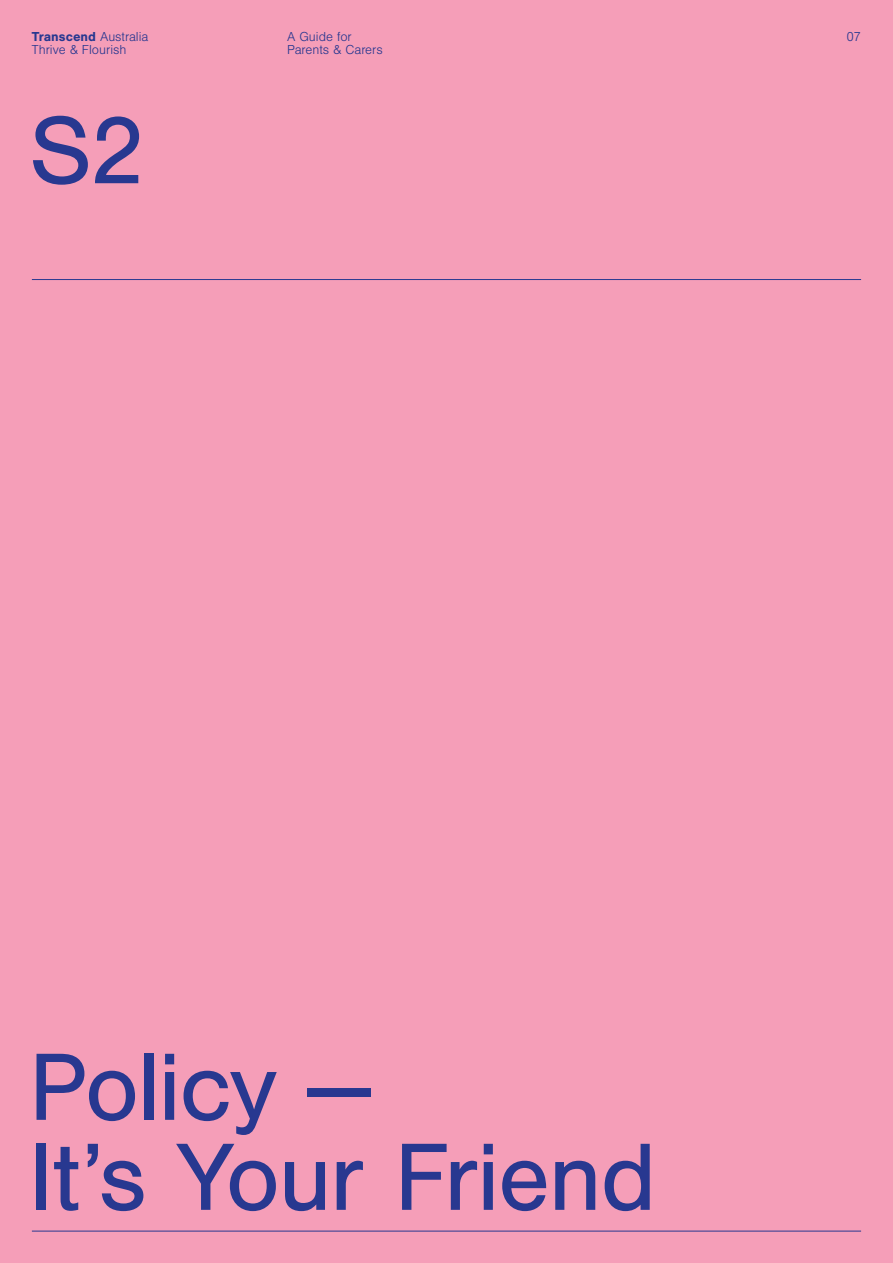
<style>
.page{position:relative;width:893px;height:1263px;background:#f59eb8}
.page>*{position:absolute;margin:0;border:0;box-sizing:border-box;transform-origin:0 0}
.t1{font:99px/90px "Nimbus San";letter-spacing:-.015em;color:#283890}
.t2{font:300 13.5px "Nimbus San";color:#283890}
.t3{font:700 13.5px "Nimbus San";color:#283890}
.s1{font-weight:300}
</style>
<div class="page">
<hr style="left:32px;top:279px;width:829px;height:1px;background:#283890">
<hr style="left:32px;top:1231px;width:829px;height:1px;background:#283890">
<p class="t3" style="left:32px;top:29px;width:118px">Transcend <span class="s1">Australia</span></p>
<p class="t2" style="left:32px;top:43px;width:96px">Thrive &amp; Flourish</p>
<p class="t1" style="left:29px;top:107px;width:118px">S2</p>
<p class="t2" style="left:287px;top:29px;width:66px">A Guide for</p>
<p class="t2" style="left:846px;top:29px;width:16px">07</p>
<p class="t2" style="left:287px;top:43px;width:97px">Parents &amp; Carers</p>
<p class="t1" style="left:29px;top:1044px;width:629px">Policy —<br>It’s Your Friend</p>
</div>
